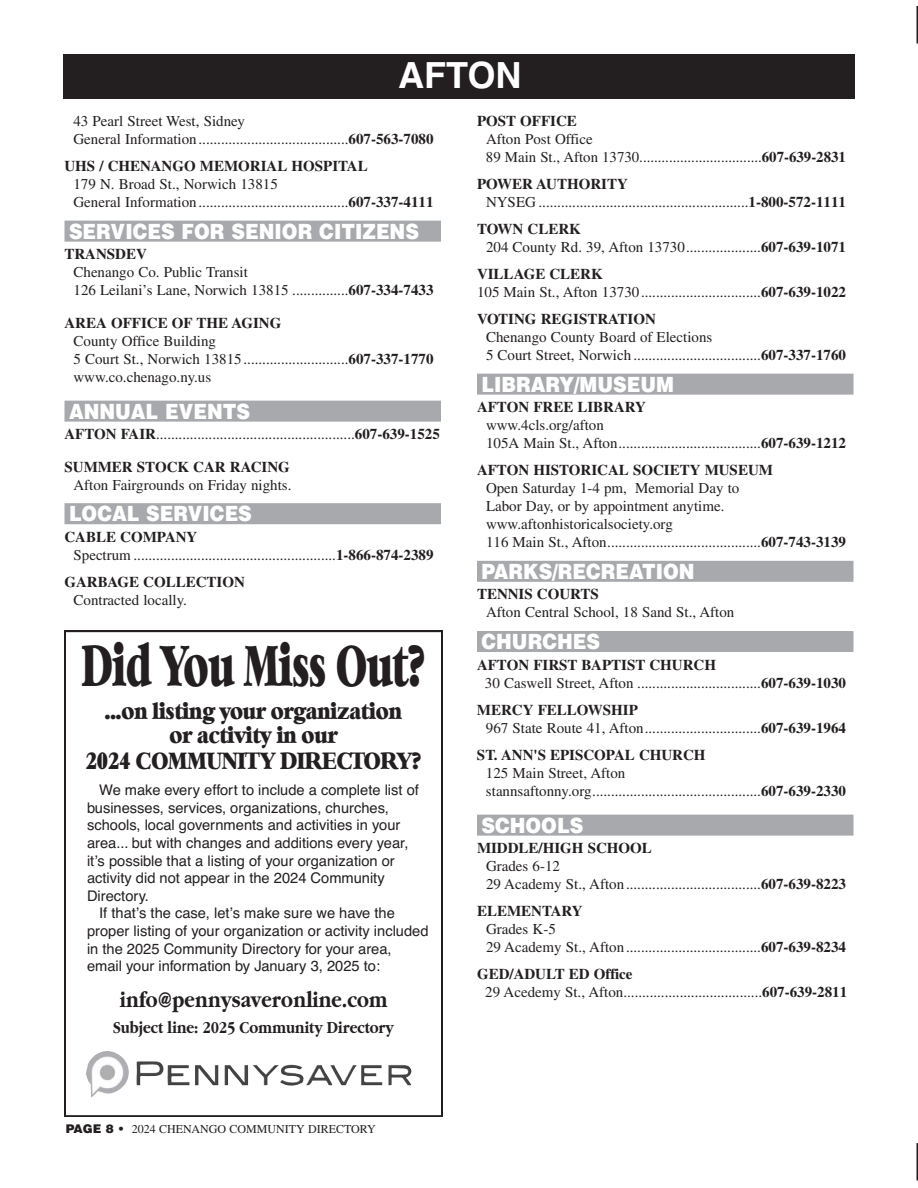
<style>
.page{position:relative;width:918px;height:1188px;background:#fff}
.page>*{position:absolute;margin:0;border:0;box-sizing:border-box;transform-origin:0 0}
.t1{font:55.95px "Bianca";color:#231f20;scale:.6 1}
.t2{font:700 36px "Helvetica";color:#fff}
.t3{font:700 23.1px "Garamond";color:#231f20;scale:.85 1}
.t4{font:22.8px "Bianca";color:#231f20;scale:.81 1}
.t5{font:21.45px/23.7px "Bianca";color:#231f20;text-align:center;scale:.81 1}
.t6{font:900 21px "Helvetica";color:#fff;scale:.9 1}
.t7{font:700 17.4px "Garamond";color:#231f20;scale:.85 1}
.t8{font:15px/18px "Times";color:#231f20}
.t9{font:700 15px "Times";color:#231f20}
.t10{font:14.7px "Helvetica";color:#231f20}
.t11{font:12px "Times";color:#231f20}
.s1{font-weight:700}
.s2{font-family:"Helvetica";font-weight:900}
</style>
<div class="page">
<hr style="left:916px;top:6px;width:2px;height:38px;background:#231f20">
<hr style="left:916px;top:1143px;width:2px;height:37px;background:#231f20">
<div style="left:64px;top:221px;width:377px;height:21px;background:#a7a9ac"></div>
<div style="left:64px;top:401px;width:377px;height:21px;background:#a7a9ac"></div>
<div style="left:64px;top:503px;width:377px;height:21px;background:#a7a9ac"></div>
<div style="left:477px;top:374px;width:377px;height:21px;background:#a7a9ac"></div>
<div style="left:477px;top:561px;width:377px;height:21px;background:#a7a9ac"></div>
<div style="left:477px;top:631px;width:377px;height:21px;background:#a7a9ac"></div>
<div style="left:477px;top:815px;width:377px;height:21px;background:#a7a9ac"></div>
<div style="left:63px;top:54px;width:792px;height:45px;background:#231f20"></div>
<svg style="left:64px;top:631px;width:378px;height:486px"></svg>
<img style="left:86px;top:1051px;width:327px;height:47px">
<h2 class="t2" style="left:398px;top:62px;width:125px">AFTON</h2>
<p class="t8" style="left:74px;top:113px;width:362px">43 Pearl Street West, Sidney<br>General Information........................................<span class="s1">607-563-7080</span></p>
<p class="t9" style="left:64px;top:161px;width:305px">UHS / CHENANGO MEMORIAL HOSPITAL</p>
<p class="t8" style="left:73px;top:176px;width:362px">179 N. Broad St., Norwich 13815<br>General Information........................................<span class="s1">607-337-4111</span></p>
<h3 class="t6" style="left:69px;top:224px;width:390px">SERVICES FOR SENIOR CITIZENS</h3>
<p class="t9" style="left:64px;top:249px;width:84px">TRANSDEV</p>
<p class="t8" style="left:74px;top:265px;width:362px">Chenango Co. Public Transit<br>126 Leilani’s Lane, Norwich 13815 ...............<span class="s1">607-334-7433</span></p>
<p class="t9" style="left:64px;top:317px;width:218px">AREA OFFICE OF THE AGING</p>
<p class="t8" style="left:74px;top:333px;width:362px">County Office Building<br>5 Court St., Norwich 13815............................<span class="s1">607-337-1770 </span>www.co.chenago.ny.us</p>
<h3 class="t6" style="left:69px;top:404px;width:203px">ANNUAL EVENTS</h3>
<p class="t8" style="left:64px;top:419px;width:377px;line-height:32.4px"><span class="s1">AFTON FAIR</span>.....................................................<span class="s1">607-639-1525<br>SUMMER STOCK CAR RACING</span></p>
<p class="t8" style="left:74px;top:477px;width:220px">Afton Fairgrounds on Friday nights.</p>
<h3 class="t6" style="left:69px;top:506px;width:205px">LOCAL SERVICES</h3>
<p class="t8" style="left:74px;top:529px;width:362px;text-indent:-9px"><span class="s1">CABLE COMPANY<br></span>Spectrum ......................................................<span class="s1">1-866-874-2389</span></p>
<p class="t9" style="left:64px;top:576px;width:182px">GARBAGE COLLECTION</p>
<p class="t8" style="left:74px;top:592px;width:115px">Contracted locally.</p>
<h1 class="t1" style="left:82px;top:642px;width:573px">Did You Miss Out?</h1>
<h3 class="t5" style="left:105px;top:701px;width:368px">...on listing your organization or activity in our</h3>
<h3 class="t4" style="left:86px;top:751px;width:416px">2024 COMMUNITY DIRECTORY?</h3>
<p class="t10" style="left:99px;top:785px;width:321px">We make every effort to include a complete list of</p>
<p class="t10" style="left:87px;top:802px;width:303px">businesses, services, organizations, churches,</p>
<p class="t10" style="left:87px;top:820px;width:315px">schools, local governments and activities in your</p>
<p class="t10" style="left:87px;top:837px;width:323px">area... but with changes and additions every year,</p>
<p class="t10" style="left:87px;top:855px;width:309px">it’s possible that a listing of your organization or</p>
<p class="t10" style="left:87px;top:873px;width:299px">activity did not appear in the 2024 Community</p>
<p class="t10" style="left:87px;top:890px;width:63px">Directory.</p>
<p class="t10" style="left:99px;top:908px;width:297px">If that’s the case, let’s make sure we have the</p>
<p class="t10" style="left:87px;top:925px;width:343px">proper listing of your organization or activity included</p>
<p class="t10" style="left:87px;top:943px;width:306px">in the 2025 Community Directory for your area,</p>
<p class="t10" style="left:87px;top:961px;width:295px">email your information by January 3, 2025 to:</p>
<h3 class="t3" style="left:120px;top:991px;width:317px">info@pennysaveronline.com</h3>
<p class="t7" style="left:113px;top:1020px;width:331px">Subject line: 2025 Community Directory</p>
<p class="t11" style="left:66px;top:1125px;width:312px"><span class="s2">PAGE 8 •</span> 2024 CHENANGO COMMUNITY DIRECTORY</p>
<p class="t9" style="left:477px;top:116px;width:101px">POST OFFICE</p>
<p class="t8" style="left:486px;top:131px;width:362px">Afton Post Office<br>89 Main St., Afton 13730.................................<span class="s1">607-639-2831</span></p>
<p class="t8" style="left:486px;top:176px;width:362px;text-indent:-9px"><span class="s1">POWER AUTHORITY<br></span>NYSEG ........................................................<span class="s1">1-800-572-1111</span></p>
<p class="t8" style="left:486px;top:221px;width:362px;text-indent:-9px"><span class="s1">TOWN CLERK<br></span>204 County Rd. 39, Afton 13730....................<span class="s1">607-639-1071</span></p>
<p class="t8" style="left:477px;top:266px;width:371px"><span class="s1">VILLAGE CLERK<br></span>105 Main St., Afton 13730................................<span class="s1">607-639-1022</span></p>
<p class="t9" style="left:477px;top:314px;width:180px">VOTING REGISTRATION</p>
<p class="t8" style="left:486px;top:329px;width:362px">Chenango County Board of Elections<br>5 Court Street, Norwich ..................................<span class="s1">607-337-1760</span></p>
<h3 class="t6" style="left:482px;top:377px;width:215px">LIBRARY/MUSEUM</h3>
<p class="t9" style="left:477px;top:402px;width:171px">AFTON FREE LIBRARY</p>
<p class="t8" style="left:486px;top:418px;width:362px">www.4cls.org/afton<br>105A Main St., Afton......................................<span class="s1">607-639-1212</span></p>
<p class="t9" style="left:477px;top:465px;width:297px">AFTON HISTORICAL SOCIETY MUSEUM</p>
<p class="t8" style="left:486px;top:481px;width:362px">Open Saturday 1-4 pm, Memorial Day to<br>Labor Day, or by appointment anytime. www.aftonhistoricalsociety.org<br>116 Main St., Afton.........................................<span class="s1">607-743-3139</span></p>
<h3 class="t6" style="left:482px;top:564px;width:238px">PARKS/RECREATION</h3>
<p class="t9" style="left:477px;top:589px;width:123px">TENNIS COURTS</p>
<p class="t8" style="left:486px;top:605px;width:250px">Afton Central School, 18 Sand St., Afton</p>
<h3 class="t6" style="left:482px;top:634px;width:133px">CHURCHES</h3>
<p class="t8" style="left:485px;top:657px;width:363px;text-indent:-8px"><span class="s1">AFTON FIRST BAPTIST CHURCH<br></span>30 Caswell Street, Afton .................................<span class="s1">607-639-1030</span></p>
<p class="t8" style="left:486px;top:702px;width:362px;text-indent:-9px"><span class="s1">MERCY FELLOWSHIP<br></span>967 State Route 41, Afton...............................<span class="s1">607-639-1964</span></p>
<p class="t9" style="left:477px;top:749px;width:230px">ST. ANN'S EPISCOPAL CHURCH</p>
<p class="t8" style="left:486px;top:765px;width:362px">125 Main Street, Afton stannsaftonny.org.............................................<span class="s1">607-639-2330</span></p>
<h3 class="t6" style="left:482px;top:818px;width:115px">SCHOOLS</h3>
<p class="t9" style="left:477px;top:843px;width:176px">MIDDLE/HIGH SCHOOL</p>
<p class="t8" style="left:486px;top:859px;width:362px">Grades 6-12<br>29 Academy St., Afton....................................<span class="s1">607-639-8223</span></p>
<p class="t9" style="left:477px;top:906px;width:107px">ELEMENTARY</p>
<p class="t8" style="left:486px;top:922px;width:362px">Grades K-5<br>29 Academy St., Afton....................................<span class="s1">607-639-8234</span></p>
<p class="t8" style="left:485px;top:967px;width:363px;text-indent:-8px"><span class="s1">GED/ADULT ED Office<br></span>29 Acedemy St., Afton.....................................<span class="s1">607-639-2811</span></p>
</div>
